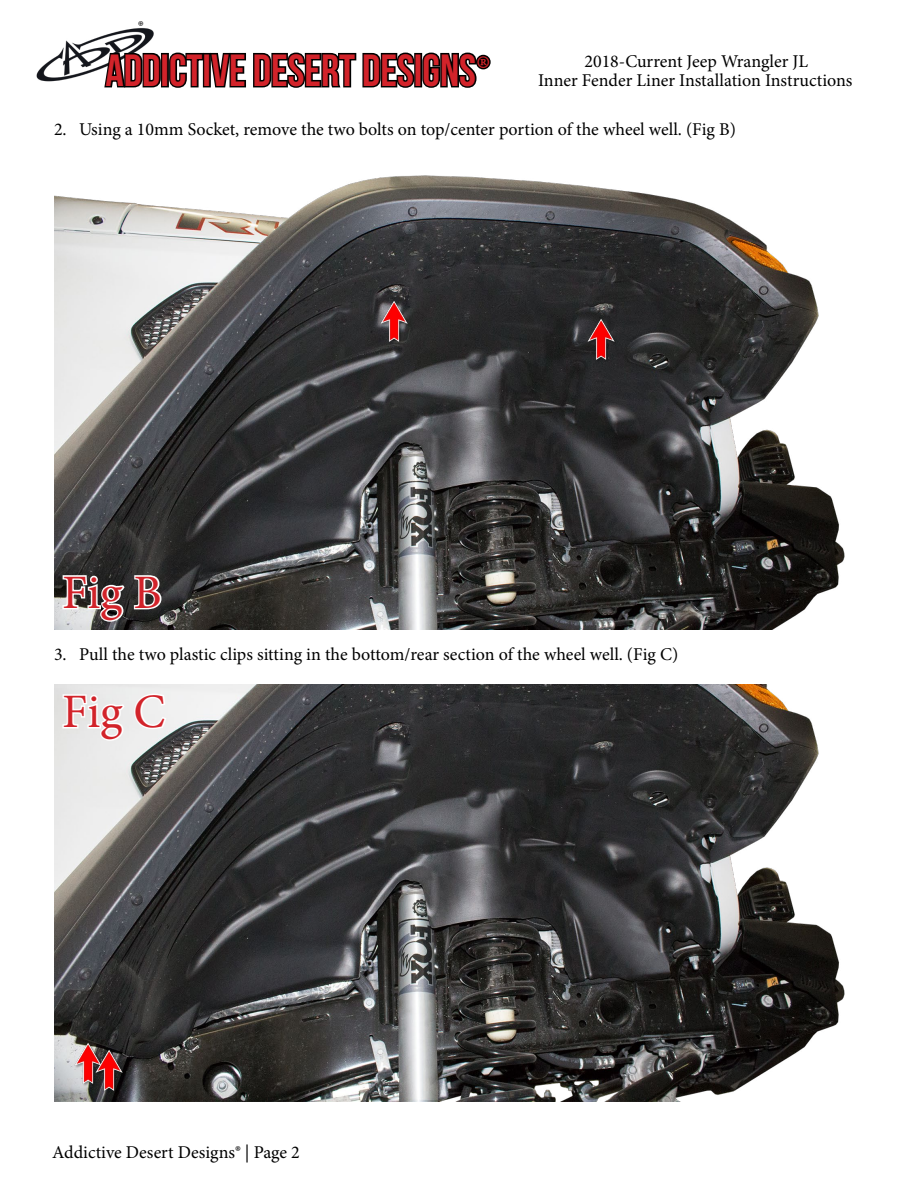
<style>
.page{position:relative;width:918px;height:1188px;background:#fff}
.page>*{position:absolute;margin:0;border:0;box-sizing:border-box;transform-origin:0 0}
.t1{font:48px "Minion Pro";color:#d2232a}
.t2{font:45px "Bebas Neue";color:#d2232a}
.t3{font:18px/19.4px "Minion Pro";color:#000;text-align:center}
.s1{font-family:"Minion Pro"}
</style>
<div class="page">
<img style="left:36px;top:28px;width:118px;height:54px">
<svg style="left:103px;top:51px;width:59px;height:37px"></svg>
<div style="left:161px;top:53px;width:8px;height:34px;border:3px solid #000"></div>
<svg style="left:168px;top:52px;width:323px;height:36px"></svg>
<img style="left:54px;top:175px;width:791px;height:455px">
<img style="left:380px;top:300px;width:31px;height:46px">
<img style="left:587px;top:318px;width:31px;height:46px">
<svg style="left:61px;top:574px;width:65px;height:49px"></svg>
<svg style="left:132px;top:573px;width:31px;height:38px"></svg>
<img style="left:54px;top:684px;width:791px;height:417px">
<img style="left:74px;top:1041px;width:31px;height:46px">
<img style="left:95px;top:1048px;width:31px;height:46px">
<svg style="left:61px;top:693px;width:65px;height:49px"></svg>
<svg style="left:133px;top:692px;width:35px;height:39px"></svg>
<p class="t3" style="left:538px;top:51px;width:316px">2018-Current Jeep Wrangler JL<br>Inner Fender Liner Installation Instructions</p>
<h2 class="t2" style="left:106px;top:46px;width:386px">ADDICTIVE DESERT DESIGNS<span class="s1">®</span></h2>
<p class="t3" style="left:54px;top:120px;width:683px">2. Using a 10mm Socket, remove the two bolts on top/center portion of the wheel well. (Fig B)</p>
<h1 class="t1" style="left:62px;top:560px;width:101px">Fig B</h1>
<p class="t3" style="left:54px;top:645px;width:626px">3. Pull the two plastic clips sitting in the bottom/rear section of the wheel well. (Fig C)</p>
<h1 class="t1" style="left:62px;top:680px;width:105px">Fig C</h1>
<p class="t3" style="left:52px;top:1143px;width:249px">Addictive Desert Designs® | Page 2</p>
</div>
